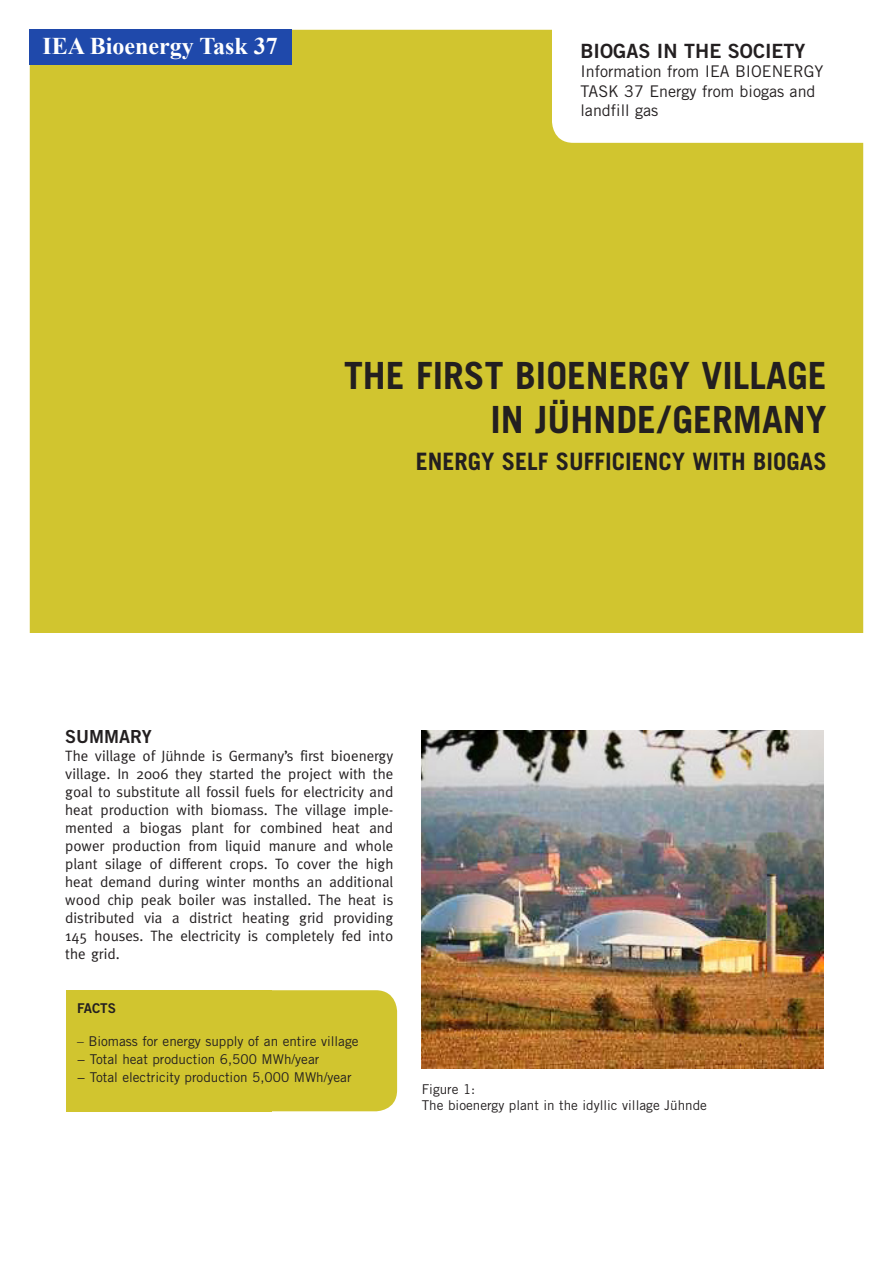
<style>
.page{position:relative;width:893px;height:1263px;background:#fff}
.page>*{position:absolute;margin:0;border:0;box-sizing:border-box;transform-origin:0 0}
.t1{font:700 37.5px "Trade Gothic";color:#231f20}
.t2{font:700 24px "Trade Gothic";color:#231f20}
.t3{font:700 24px "Times New Roman";color:#fff}
.t4{font:19.65px "Trade Gothic Bold Two";color:#231f20}
.t5{font:18px "Trade Gothic Bold Two";color:#231f20}
.t6{font:16.05px/19.4px "Trade Gothic";color:#231f20}
.t7{font:15px/18px "Meta";color:#231f20;text-align:justify}
.t8{font:13.5px "Trade Gothic";color:#231f20}
.t9{font:13.5px "Trade Gothic Bold Two";color:#231f20}
</style>
<div class="page">
<div style="left:30px;top:30px;width:833px;height:795px;background:#d1c52f;border-radius:21px"></div>
<div style="left:552px;top:7px;width:335px;height:136px;background:#fff;border-radius:21px"></div>
<div style="left:24px;top:633px;width:846px;height:600px;background:#fff"></div>
<div style="left:88px;top:990px;width:309px;height:121px;background:#d1c52f;border-radius:21px"></div>
<div style="left:66px;top:990px;width:206px;height:121px;background:#d1c52f"></div>
<img style="left:421px;top:730px;width:402px;height:339px">
<div style="left:30px;top:30px;width:262px;height:35px;background:#1f49ab"></div>
<p class="t3" style="left:43px;top:32px;width:237px">IEA Bioenergy Task 37</p>
<p class="t4" style="left:580px;top:39px;width:226px">BIOGAS IN THE SOCIETY</p>
<p class="t6" style="left:580px;top:62px;width:244px">Information from IEA BIOENERGY<br>TASK 37 Energy from biogas and</p>
<p class="t6" style="left:580px;top:100px;width:79px">landfill gas</p>
<p class="t1" style="left:344px;top:353px;width:484px">THE FIRST BIOENERGY VILLAGE</p>
<p class="t1" style="left:490px;top:396px;width:338px">IN JÜHNDE/GERMANY</p>
<p class="t2" style="left:416px;top:447px;width:412px">ENERGY SELF SUFFICIENCY WITH BIOGAS</p>
<p class="t5" style="left:65px;top:725px;width:88px">SUMMARY</p>
<p class="t7" style="left:65px;top:747px;width:330px">The village of Jühnde is Germany’s first bioenergy village. In 2006 they started the project with the goal to substitute all fossil fuels for electricity and heat production with biomass. The village imple&shy;mented a biogas plant for combined heat and power production from liquid manure and whole plant silage of different crops. To cover the high heat demand during winter months an additional wood chip peak boiler was installed. The heat is distributed via a district heating grid providing 145 houses. The electricity is completely fed into the grid.</p>
<p class="t9" style="left:77px;top:1000px;width:41px">FACTS</p>
<p class="t8" style="left:77px;top:1033px;width:283px">– Biomass for energy supply of an entire village</p>
<p class="t8" style="left:77px;top:1051px;width:244px">− Total heat production 6,500 MWh/year</p>
<p class="t8" style="left:77px;top:1069px;width:276px">− Total electricity production 5,000 MWh/year</p>
<p class="t8" style="left:422px;top:1081px;width:55px">Figure 1:</p>
<p class="t8" style="left:422px;top:1097px;width:287px">The bioenergy plant in the idyllic village Jühnde</p>
</div>
